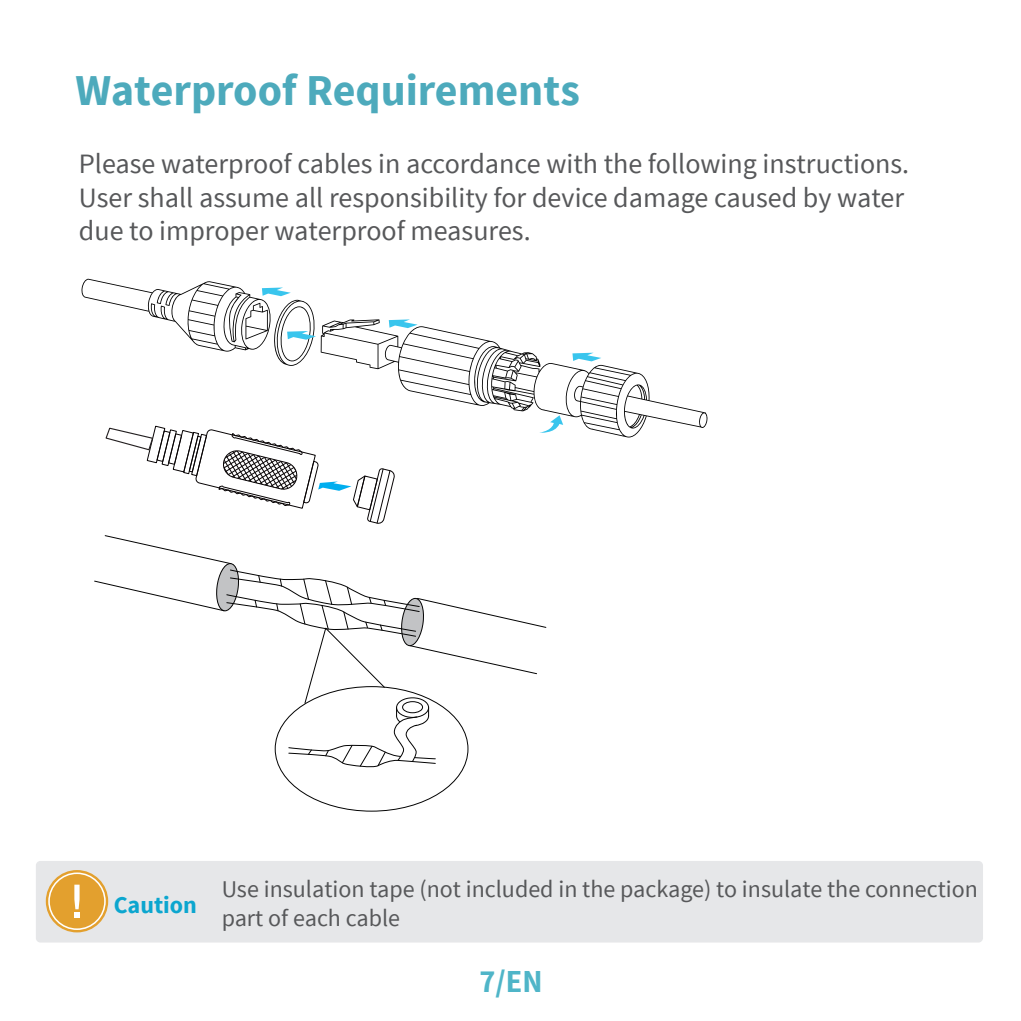
<style>
.page{position:relative;width:1021px;height:1021px;background:#fff}
.page>*{position:absolute;margin:0;border:0;box-sizing:border-box;transform-origin:0 0}
.t1{font:700 44px "Source Sans Pro";color:#4daabc}
.t2{font:700 32px "Source Sans Pro";color:#4fb5c8;scale:.95 1}
.t3{font:28px/33.6px "Source Sans Pro";color:#57585a}
.t4{font:24px/28.8px "Source Sans Pro";color:#57585a}
.t5{font:700 24px "Source Sans Pro";color:#0ca6cf}
</style>
<div class="page">
<svg style="left:321px;top:319px;width:386px;height:118px"></svg>
<svg style="left:81px;top:279px;width:235px;height:87px"></svg>
<svg style="left:389px;top:319px;width:28px;height:9px"></svg>
<svg style="left:572px;top:353px;width:29px;height:8px"></svg>
<svg style="left:539px;top:415px;width:24px;height:19px"></svg>
<svg style="left:105px;top:425px;width:290px;height:99px"></svg>
<svg style="left:94px;top:535px;width:453px;height:234px"></svg>
<div style="left:36px;top:861px;width:946px;height:81px;background:#e6e7e9;border-radius:5px"></div>
<div style="left:46px;top:870px;width:62px;height:62px;background:#e3a02e;border-radius:50%"></div>
<svg style="left:48px;top:872px;width:58px;height:58px"></svg>
<h1 class="t1" style="left:75px;top:62px;width:506px">Waterproof Requirements</h1>
<p class="t3" style="left:79px;top:147px;width:831px">Please waterproof cables in accordance with the following instructions.<br>User shall assume all responsibility for device damage caused by water due to improper waterproof measures.</p>
<p class="t5" style="left:114px;top:889px;width:85px">Caution</p>
<p class="t4" style="left:222px;top:874px;width:757px">Use insulation tape (not included in the package) to insulate the connection part of each cable</p>
<p class="t2" style="left:479px;top:960px;width:68px">7/EN</p>
</div>
